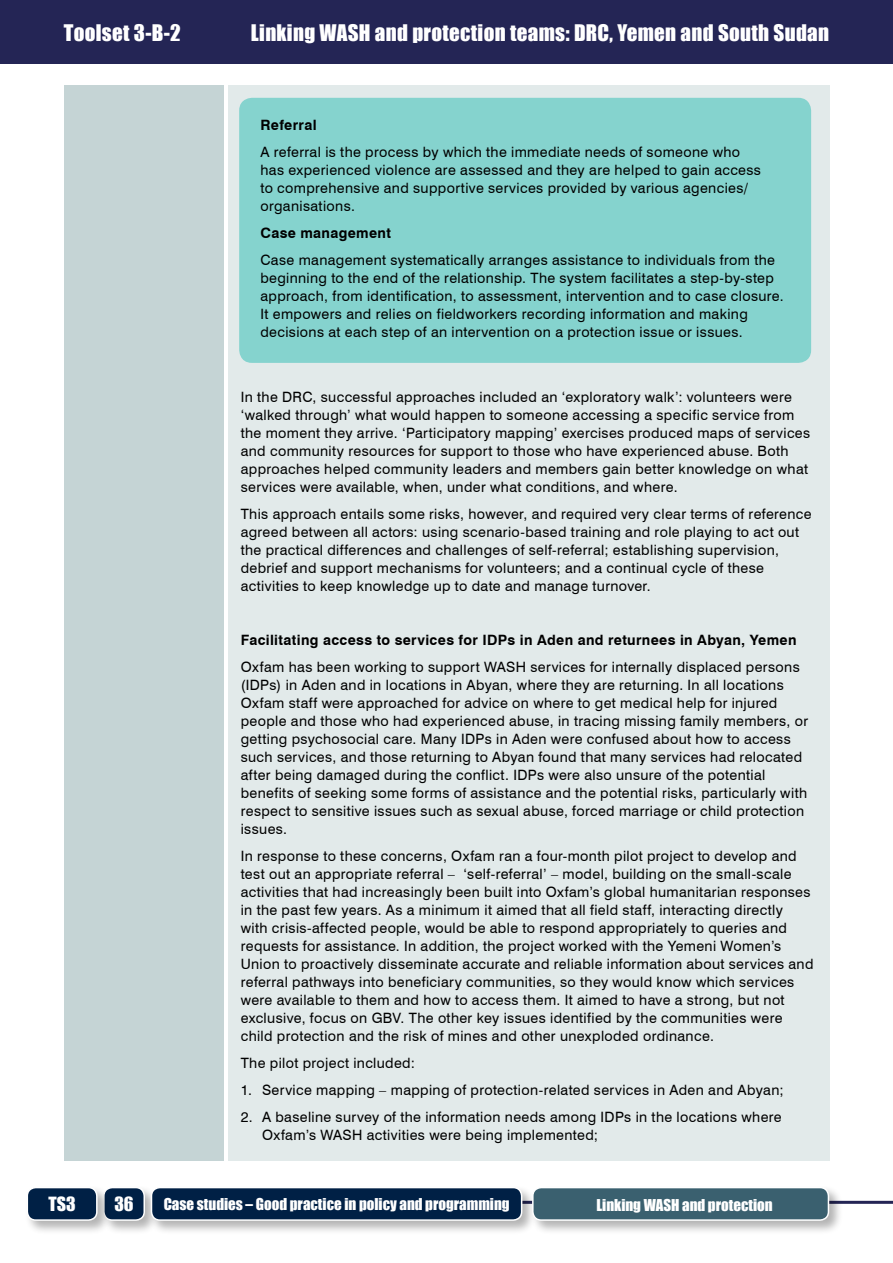
<style>
.page{position:relative;width:893px;height:1263px;background:#fff}
.page>*{position:absolute;margin:0;border:0;box-sizing:border-box;transform-origin:0 0}
.t1{font:21px "Impact";letter-spacing:.015em;color:#fff}
.t2{font:18px "Impact";color:#fff}
.t3{font:15px "Impact";color:#fff}
.t4{font:14.25px/18px "Swiss 721 BT";letter-spacing:.025em;color:#000}
.t5{font:700 14.25px "Swiss 721 BT";letter-spacing:.025em;color:#000}
</style>
<div class="page">
<div style="left:0;top:0;width:893px;height:64px;background:#242555"></div>
<hr style="left:170px;top:1201px;width:723px;height:3px;background:#242555">
<div style="left:101px;top:1185px;width:58px;height:50px;background:#000;opacity:.3"></div>
<div style="left:104px;top:1187px;width:40px;height:33px;background:#002045;border-radius:9px"></div>
<div style="left:103px;top:1187px;width:42px;height:34px;border:2px solid #fff;border-radius:9px"></div>
<div style="left:24px;top:1185px;width:88px;height:50px;background:#000;opacity:.3"></div>
<div style="left:27px;top:1187px;width:70px;height:33px;background:#002045;border-radius:9px"></div>
<div style="left:27px;top:1187px;width:71px;height:34px;border:2px solid #fff;border-radius:9px"></div>
<div style="left:64px;top:85px;width:160px;height:1076px;background:#c5d4d5"></div>
<div style="left:228px;top:85px;width:601px;height:1076px;background:#e2eaea"></div>
<div style="left:148px;top:1185px;width:389px;height:50px;background:#000;opacity:.3"></div>
<div style="left:151px;top:1187px;width:371px;height:33px;background:#002045;border-radius:9px"></div>
<div style="left:151px;top:1187px;width:371px;height:34px;border:2px solid #fff;border-radius:9px"></div>
<div style="left:530px;top:1185px;width:313px;height:50px;background:#000;opacity:.3"></div>
<div style="left:533px;top:1187px;width:295px;height:33px;background:#3a606f;border-radius:9px"></div>
<div style="left:532px;top:1187px;width:297px;height:34px;border:2px solid #fff;border-radius:9px"></div>
<div style="left:239px;top:98px;width:572px;height:265px;background:#85d3ce;border-radius:13px"></div>
<h1 class="t1" style="left:64px;top:17px;width:119px">Toolset 3-B-2</h1>
<h1 class="t1" style="left:251px;top:17px;width:580px">Linking WASH and protection teams: DRC, Yemen and South Sudan</h1>
<p class="t5" style="left:260px;top:116px;width:58px">Referral</p>
<p class="t4" style="left:260px;top:143px;width:502px">A referral is the process by which the immediate needs of someone who has experienced violence are assessed and they are helped to gain access to comprehensive and supportive services provided by various agencies/ organisations.</p>
<p class="t5" style="left:260px;top:224px;width:132px">Case management</p>
<p class="t4" style="left:260px;top:251px;width:525px">Case management systematically arranges assistance to individuals from the beginning to the end of the relationship. The system facilitates a step-by-step approach, from identification, to assessment, intervention and to case closure.<br>It empowers and relies on fieldworkers recording information and making decisions at each step of an intervention on a protection issue or issues.</p>
<p class="t4" style="left:241px;top:388px;width:571px">In the DRC, successful approaches included an ‘exploratory walk’: volunteers were ‘walked through’ what would happen to someone accessing a specific service from the moment they arrive. ‘Participatory mapping’ exercises produced maps of services and community resources for support to those who have experienced abuse. Both approaches helped community leaders and members gain better knowledge on what services were available, when, under what conditions, and where.</p>
<p class="t4" style="left:241px;top:505px;width:572px">This approach entails some risks, however, and required very clear terms of reference agreed between all actors: using scenario-based training and role playing to act out the practical differences and challenges of self-referral; establishing supervision, debrief and support mechanisms for volunteers; and a continual cycle of these activities to keep knowledge up to date and manage turnover.</p>
<p class="t5" style="left:241px;top:631px;width:557px">Facilitating access to services for IDPs in Aden and returnees in Abyan, Yemen</p>
<p class="t4" style="left:241px;top:658px;width:569px">Oxfam has been working to support WASH services for internally displaced persons (IDPs) in Aden and in locations in Abyan, where they are returning. In all locations Oxfam staff were approached for advice on where to get medical help for injured people and those who had experienced abuse, in tracing missing family members, or getting psychosocial care. Many IDPs in Aden were confused about how to access such services, and those returning to Abyan found that many services had relocated after being damaged during the conflict. IDPs were also unsure of the potential benefits of seeking some forms of assistance and the potential risks, particularly with respect to sensitive issues such as sexual abuse, forced marriage or child protection issues.</p>
<p class="t4" style="left:241px;top:847px;width:574px">In response to these concerns, Oxfam ran a four-month pilot project to develop and test out an appropriate referral – ‘self-referral’ – model, building on the small-scale activities that had increasingly been built into Oxfam’s global humanitarian responses in the past few years. As a minimum it aimed that all field staff, interacting directly with crisis-affected people, would be able to respond appropriately to queries and requests for assistance. In addition, the project worked with the Yemeni Women’s Union to proactively disseminate accurate and reliable information about services and referral pathways into beneficiary communities, so they would know which services were available to them and how to access them. It aimed to have a strong, but not exclusive, focus on GBV. The other key issues identified by the communities were child protection and the risk of mines and other unexploded ordinance.</p>
<p class="t4" style="left:241px;top:1054px;width:176px">The pilot project included:</p>
<p class="t4" style="left:241px;top:1081px;width:544px">1. Service mapping – mapping of protection-related services in Aden and Abyan;</p>
<p class="t4" style="left:262px;top:1108px;width:521px;text-indent:-21px">2. A baseline survey of the information needs among IDPs in the locations where<br>Oxfam’s WASH activities were being implemented;</p>
<p class="t2" style="left:49px;top:1190px;width:29px">TS3</p>
<p class="t2" style="left:114px;top:1190px;width:21px">36</p>
<p class="t3" style="left:164px;top:1193px;width:348px">Case studies – Good practice in policy and programming</p>
<p class="t3" style="left:596px;top:1193px;width:178px">Linking WASH and protection</p>
</div>
